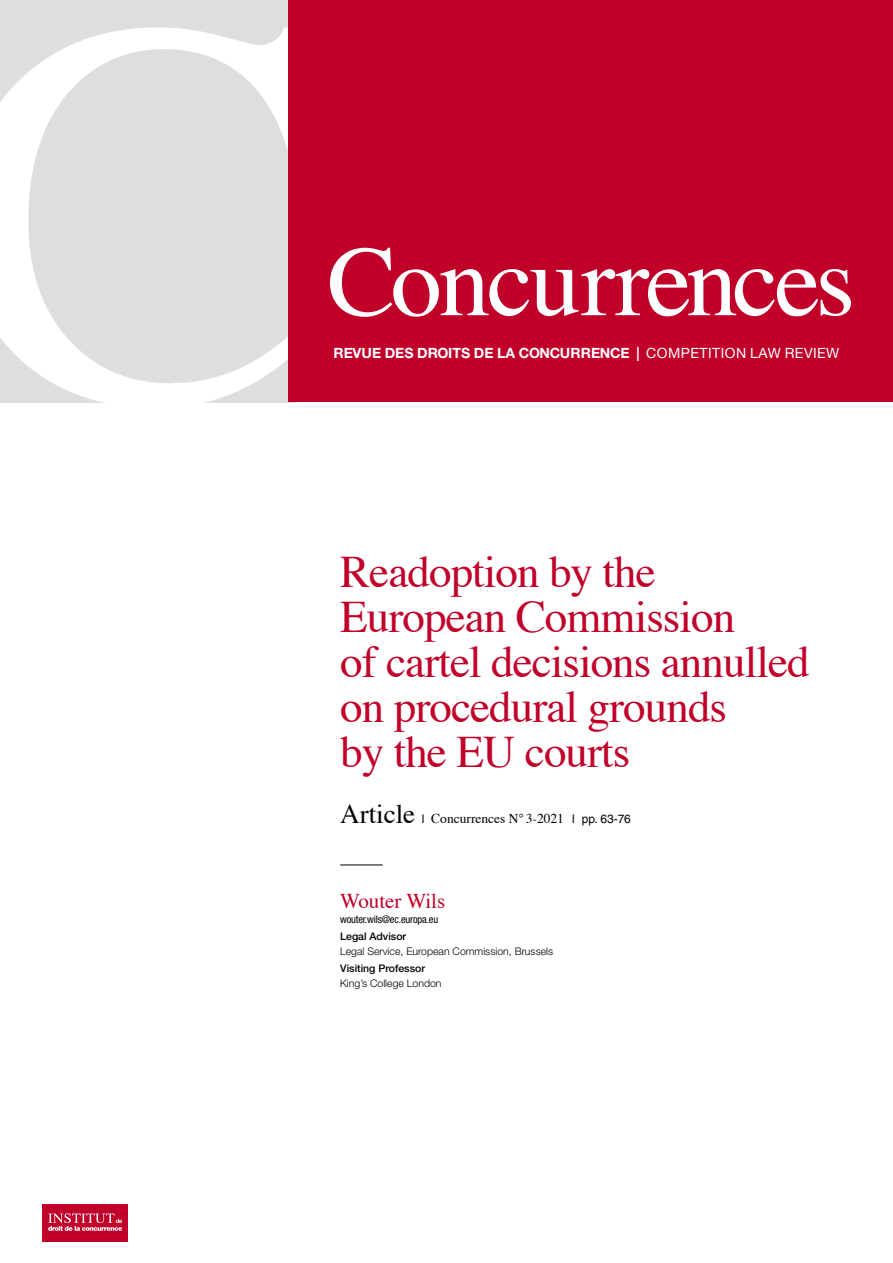
<style>
.page{position:relative;width:893px;height:1263px;background:#fff}
.page>*{position:absolute;margin:0;border:0;box-sizing:border-box;transform-origin:0 0}
.t1{font:100.05px "Times";letter-spacing:-.03em;color:#fff}
.t2{font:45px/45px "Times";letter-spacing:-.02em;color:#c1002a}
.t3{font:27px "Times";color:#000}
.t4{font:21px "Times";color:#c1002a}
.t5{font:700 14.1px "Helvetica Neue LT";letter-spacing:.01em;color:#fff}
.t6{font:13.5px "Times";color:#000}
.t7{font:300 10.5px "Helvetica Neue LT";color:#000}
.t8{font:500 10.5px "Helvetica Neue LT";color:#000}
.t9{font:condensed 10.5px "Helvetica Neue LT";letter-spacing:-.02em;color:#000}
.s1{font-weight:500}
.s2{font-weight:400}
.s3{font-family:"Helvetica LT Std";font-size:12px}
</style>
<div class="page">
<img style="left:0;top:0;width:296px;height:403px">
<div style="left:289px;top:0;width:604px;height:402px;background:#c1002a"></div>
<div style="left:43px;top:1204px;width:85px;height:38px;background:#c1002a"></div>
<svg style="left:48px;top:1213px;width:74px;height:18px"></svg>
<hr style="left:340px;top:864px;width:43px;height:1px;background:#000">
<h1 class="t1" style="left:327px;top:188px;width:529px">Concurrences</h1>
<p class="t5" style="left:333px;top:344px;width:507px">REVUE DES DROITS DE LA CONCURRENCE <span class="s1">|</span> <span class="s2">COMPETITION LAW REVIEW</span></p>
<p class="t2" style="left:340px;top:545px;width:471px">Readoption by the<br>European Commission<br>of cartel decisions annulled on procedural grounds<br>by the EU courts</p>
<p class="t3" style="left:340px;top:789px;width:76px">Article</p>
<p class="t6" style="left:422px;top:806px;width:210px"><span class="s3">l</span> Concurrences N°3-2021 <span class="s3">l pp. 63-76</span></p>
<p class="t4" style="left:340px;top:881px;width:107px">Wouter Wils</p>
<p class="t9" style="left:340px;top:913px;width:100px">wouter.wils@ec.europa.eu</p>
<p class="t8" style="left:340px;top:930px;width:68px">Legal Advisor</p>
<p class="t7" style="left:340px;top:945px;width:214px">Legal Service, European Commission, Brussels</p>
<p class="t8" style="left:340px;top:962px;width:86px">Visiting Professor</p>
<p class="t7" style="left:340px;top:977px;width:103px">King’s College London</p>
</div>
